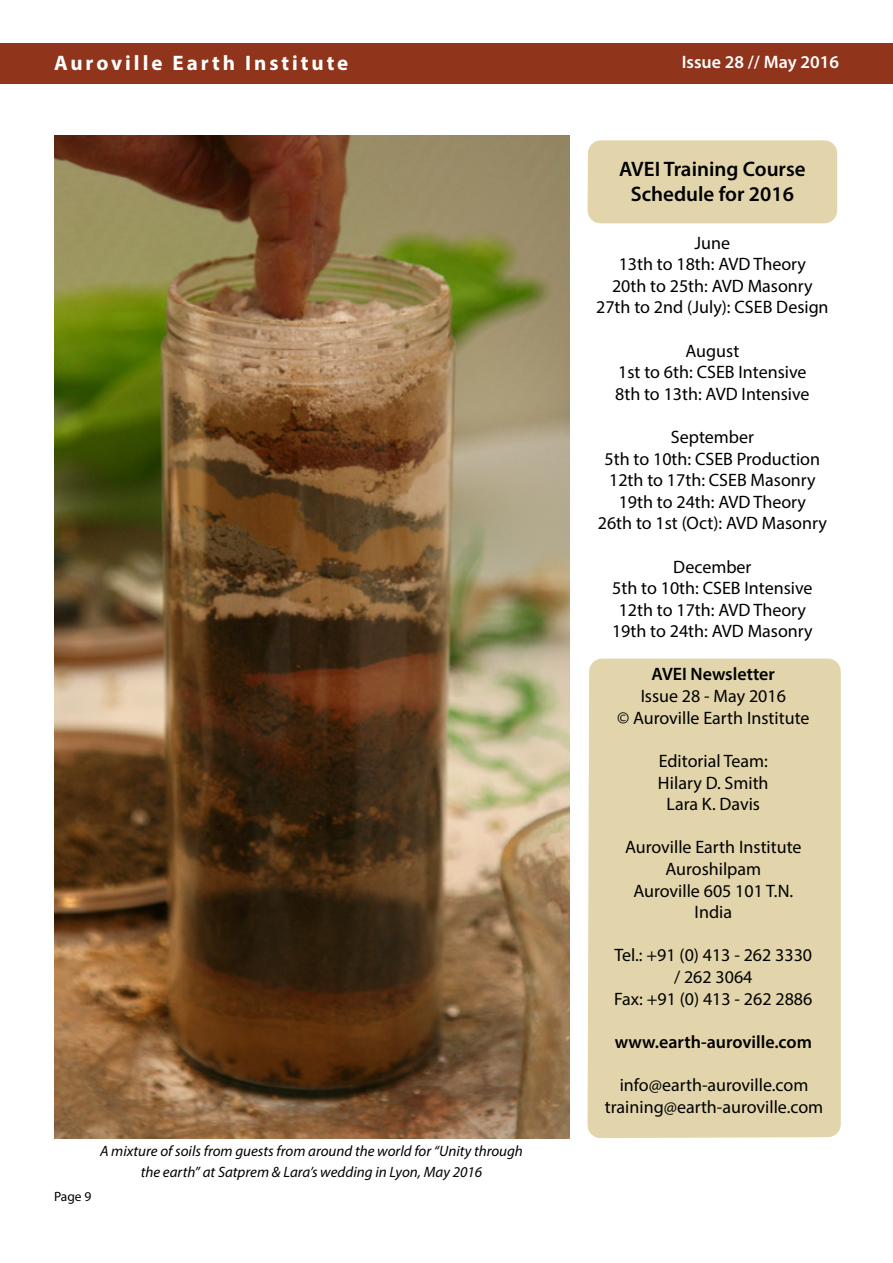
<style>
.page{position:relative;width:893px;height:1263px;background:#fff}
.page>*{position:absolute;margin:0;border:0;box-sizing:border-box;transform-origin:0 0}
.t1{font:600 21px/25.2px "Myriad Pro";color:#000;text-align:center}
.t2{font:700 21px "Myriad Pro";letter-spacing:.14em;color:#fff}
.t3{font:18px/21.6px "Myriad Pro";color:#000;text-align:center}
.t4{font:600 18px "Myriad Pro";color:#000}
.t5{font:600 18px "Myriad Pro";color:#fff}
.t6{font:italic 15px/21.6px "Myriad Pro";color:#000;text-align:center}
.t7{font:13.5px "Myriad Pro";color:#000}
</style>
<div class="page">
<div style="left:0;top:43px;width:893px;height:41px;background:#90341b"></div>
<div style="left:587px;top:658px;width:254px;height:480px;background:#e2d5ab"></div>
<div style="left:600px;top:153px;width:224px;height:58px;background:#e2d5ab"></div>
<div style="left:588px;top:140px;width:249px;height:83px;border:26px solid #e2d5ab"></div>
<img style="left:54px;top:136px;width:515px;height:1002px">
<p class="t2" style="left:54px;top:49px;width:296px">Auroville Earth Institute</p>
<p class="t7" style="left:54px;top:1188px;width:39px">Page 9</p>
<p class="t6" style="left:100px;top:1140px;width:424px">A mixture of soils from guests from around the world for “Unity through the earth” at Satprem &amp; Lara’s wedding in Lyon, May 2016</p>
<p class="t5" style="left:682px;top:50px;width:159px">Issue 28 // May 2016</p>
<p class="t1" style="left:619px;top:155px;width:188px">AVEI Training Course<br>Schedule for 2016</p>
<p class="t3" style="left:596px;top:231px;width:234px">June<br>13th to 18th: AVD Theory<br>20th to 25th: AVD Masonry<br>27th to 2nd (July): CSEB Design</p>
<p class="t3" style="left:615px;top:339px;width:196px">August<br>1st to 6th: CSEB Intensive<br>8th to 13th: AVD Intensive</p>
<p class="t3" style="left:598px;top:426px;width:231px">September<br>5th to 10th: CSEB Production<br>12th to 17th: CSEB Masonry<br>19th to 24th: AVD Theory<br>26th to 1st (Oct): AVD Masonry</p>
<p class="t3" style="left:612px;top:555px;width:202px">December<br>5th to 10th: CSEB Intensive<br>12th to 17th: AVD Theory<br>19th to 24th: AVD Masonry</p>
<p class="t4" style="left:652px;top:663px;width:125px">AVEI Newsletter</p>
<p class="t3" style="left:617px;top:685px;width:194px">Issue 28 - May 2016<br>© Auroville Earth Institute</p>
<p class="t3" style="left:658px;top:750px;width:112px">Editorial Team:<br>Hilary D. Smith<br>Lara K. Davis</p>
<p class="t3" style="left:625px;top:836px;width:178px">Auroville Earth Institute<br>Auroshilpam<br>Auroville 605 101 T.N.<br>India</p>
<p class="t3" style="left:614px;top:944px;width:200px">Tel.: +91 (0) 413 - 262 3330 / 262 3064<br>Fax: +91 (0) 413 - 262 2886</p>
<p class="t4" style="left:615px;top:1030px;width:199px">www.earth-auroville.com</p>
<p class="t3" style="left:605px;top:1074px;width:220px">info@earth-auroville.com training@earth-auroville.com</p>
</div>
